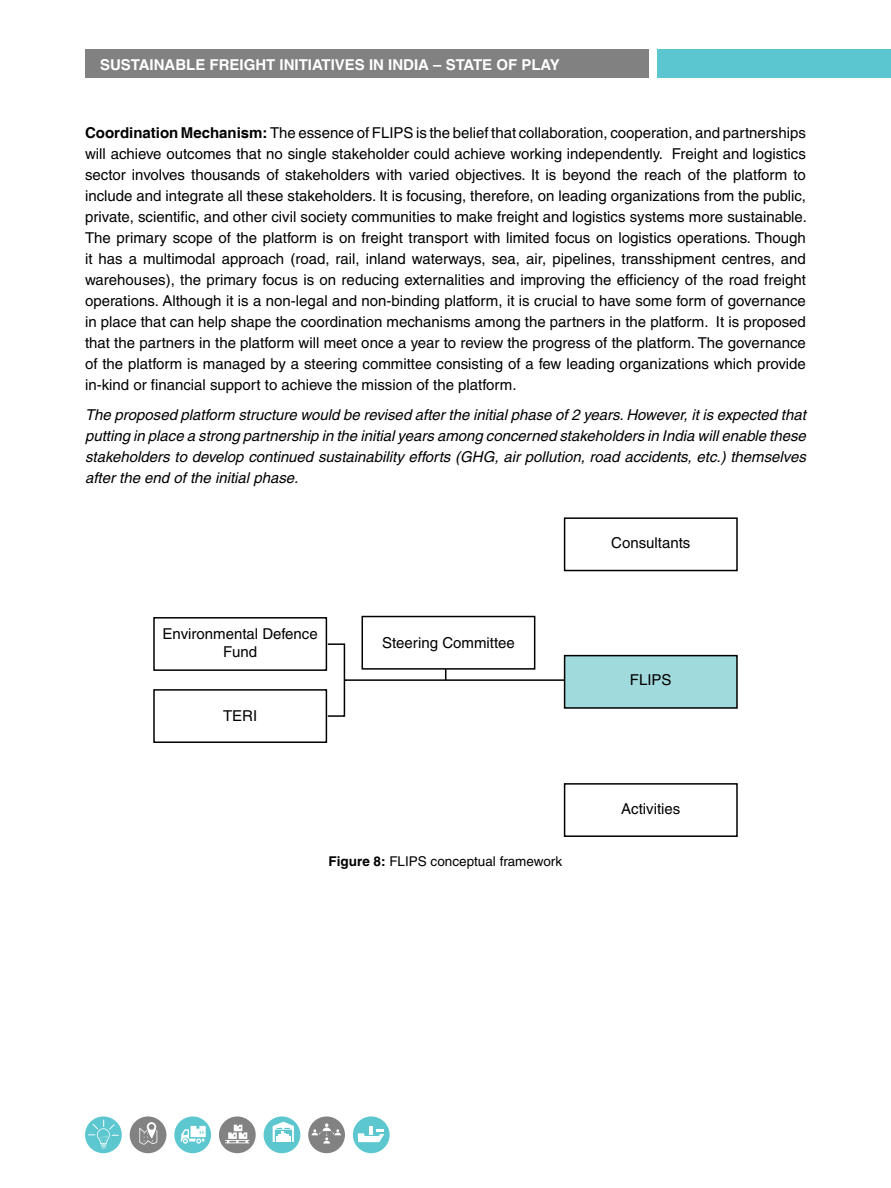
<style>
.page{position:relative;width:891px;height:1188px;background:#fff}
.page>*{position:absolute;margin:0;border:0;box-sizing:border-box;transform-origin:0 0}
.t1{font:15px/21px "Helvetica CE";color:#000;text-align:justify}
.t2{font:italic 15px/21px "Helvetica CE";color:#000;text-align:justify}
.t3{font:15px/18px "Helvetica";color:#000;text-align:center}
.t4{font:700 15px "Helvetica CE";color:#fff}
.t5{font:13.5px "Helvetica CE";color:#000}
.s1{font-family:"Helvetica";font-weight:700}
.s2{font-weight:700}
</style>
<div class="page">
<div style="left:657px;top:50px;width:234px;height:28px;background:#5bc6d0"></div>
<div style="left:85px;top:50px;width:564px;height:28px;background:#818181"></div>
<svg style="left:85px;top:1116px;width:37px;height:37px"></svg>
<div style="left:130px;top:1116px;width:36px;height:37px;background:#838282;border-radius:50%"></div>
<div style="left:174px;top:1116px;width:37px;height:37px;background:#5dc7d0;border-radius:50%"></div>
<div style="left:219px;top:1116px;width:37px;height:37px;background:#838282;border-radius:50%"></div>
<div style="left:264px;top:1116px;width:36px;height:37px;background:#5dc7d0;border-radius:50%"></div>
<div style="left:308px;top:1116px;width:37px;height:37px;background:#838282;border-radius:50%"></div>
<div style="left:353px;top:1116px;width:37px;height:37px;background:#5dc7d0;border-radius:50%"></div>
<svg style="left:88px;top:1120px;width:31px;height:29px"></svg>
<svg style="left:139px;top:1122px;width:18px;height:23px"></svg>
<svg style="left:181px;top:1126px;width:25px;height:18px"></svg>
<svg style="left:312px;top:1123px;width:29px;height:21px"></svg>
<svg style="left:273px;top:1122px;width:21px;height:20px"></svg>
<svg style="left:225px;top:1125px;width:24px;height:18px"></svg>
<svg style="left:358px;top:1126px;width:26px;height:16px"></svg>
<svg style="left:153px;top:615px;width:383px;height:128px"></svg>
<div style="left:564px;top:517px;width:174px;height:54px;border:2px solid #000"></div>
<svg style="left:326px;top:643px;width:412px;height:194px"></svg>
<p class="t4" style="left:100px;top:55px;width:461px">SUSTAINABLE FREIGHT INITIATIVES IN INDIA – STATE OF PLAY</p>
<p class="t1" style="left:85px;top:123px;width:723px"><span class="s1">Coordination Mechanism:</span> The essence of FLIPS is the belief that collaboration, cooperation, and partnerships will achieve outcomes that no single stakeholder could achieve working independently. Freight and logistics sector involves thousands of stakeholders with varied objectives. It is beyond the reach of the platform to include and integrate all these stakeholders. It is focusing, therefore, on leading organizations from the public, private, scientific, and other civil society communities to make freight and logistics systems more sustainable.<br>The primary scope of the platform is on freight transport with limited focus on logistics operations. Though it has a multimodal approach (road, rail, inland waterways, sea, air, pipelines, transshipment centres, and warehouses), the primary focus is on reducing externalities and improving the efficiency of the road freight operations. Although it is a non-legal and non-binding platform, it is crucial to have some form of governance in place that can help shape the coordination mechanisms among the partners in the platform. It is proposed that the partners in the platform will meet once a year to review the progress of the platform. The governance of the platform is managed by a steering committee consisting of a few leading organizations which provide in-kind or financial support to achieve the mission of the platform.</p>
<p class="t2" style="left:85px;top:404px;width:722px">The proposed platform structure would be revised after the initial phase of 2 years. However, it is expected that putting in place a strong partnership in the initial years among concerned stakeholders in India will enable these stakeholders to develop continued sustainability efforts (GHG, air pollution, road accidents, etc.) themselves after the end of the initial phase.</p>
<p class="t3" style="left:163px;top:625px;width:157px">Environmental Defence<br>Fund</p>
<p class="t3" style="left:223px;top:706px;width:36px">TERI</p>
<p class="t3" style="left:382px;top:633px;width:134px">Steering Committee</p>
<p class="t5" style="left:329px;top:853px;width:235px"><span class="s2">Figure 8:</span> FLIPS conceptual framework</p>
<p class="t3" style="left:611px;top:534px;width:81px">Consultants</p>
<p class="t3" style="left:630px;top:671px;width:43px">FLIPS</p>
<p class="t3" style="left:621px;top:799px;width:61px">Activities</p>
</div>
